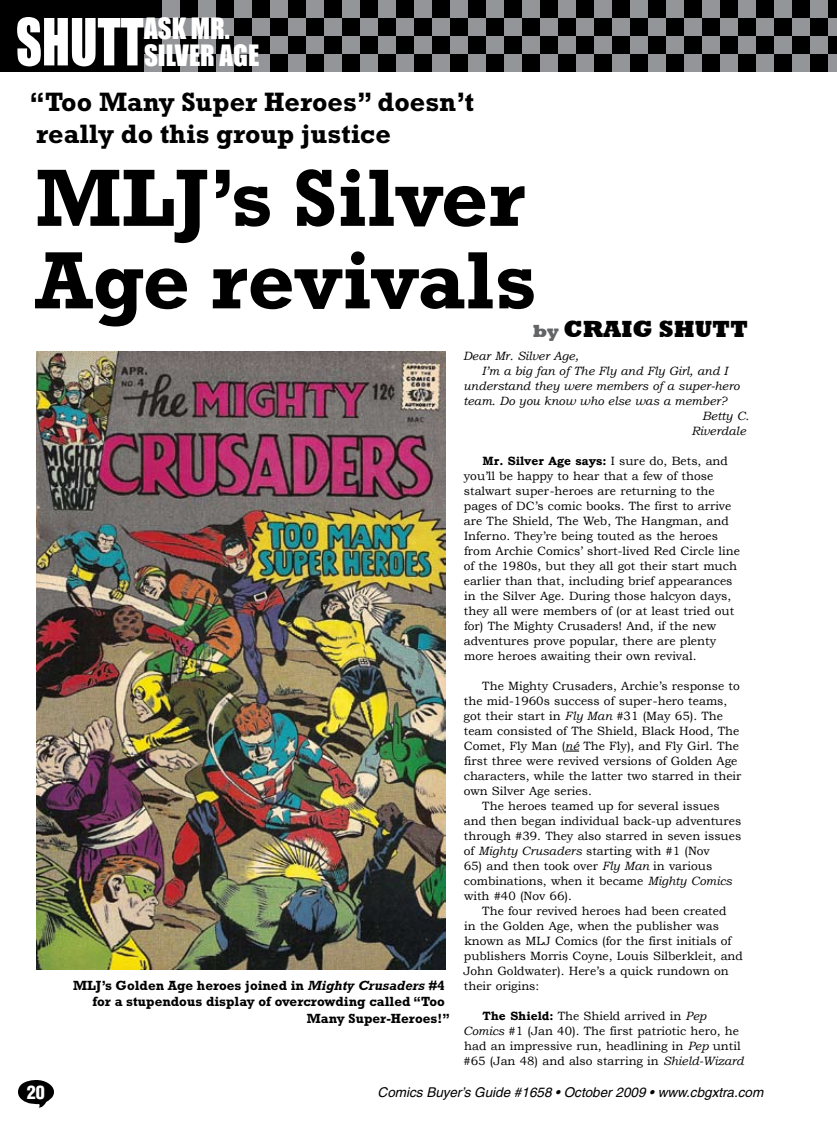
<style>
.page{position:relative;width:837px;height:1134px;background:#fff}
.page>*{position:absolute;margin:0;border:0;box-sizing:border-box;transform-origin:0 0}
.t1{font:700 82.5px/82.5px "Rockwell";color:#000}
.t2{font:60px "Impact";color:#fff;scale:.84 1}
.t3{font:700 27px/32.4px "Rockwell";color:#000}
.t4{font:27px/26.2px "Impact";color:#fff}
.t5{font:800 24px "Rockwell";color:#000}
.t6{font:900 condensed 18px "Helvetica";color:#fff}
.t7{font:700 13.5px "Rockwell";color:#000}
.t8{font:italic 13.5px "Helvetica";color:#000}
.t9{font:12px/15px "Bookman Old Style";color:#000}
.t10{font:italic 12px "Bookman Old Style";color:#000}
.s1{font-size:18px;color:#636466}
.s2{font-style:italic}
.s3{font-weight:700}
</style>
<div class="page">
<div style="left:0;top:0;width:837px;height:72px;background:#939598"></div>
<div style="left:0;top:0;width:144px;height:72px;background:#000"></div>
<svg style="left:18px;top:1080px;width:36px;height:28px"></svg>
<div style="left:792px;top:0;width:18px;height:18px;background:#000"></div>
<div style="left:828px;top:0;width:9px;height:18px;background:#000"></div>
<div style="left:648px;top:0;width:18px;height:18px;background:#000"></div>
<div style="left:684px;top:0;width:18px;height:18px;background:#000"></div>
<div style="left:720px;top:0;width:18px;height:18px;background:#000"></div>
<div style="left:756px;top:0;width:18px;height:18px;background:#000"></div>
<div style="left:576px;top:0;width:18px;height:18px;background:#000"></div>
<div style="left:612px;top:0;width:18px;height:18px;background:#000"></div>
<div style="left:432px;top:0;width:18px;height:18px;background:#000"></div>
<div style="left:468px;top:0;width:18px;height:18px;background:#000"></div>
<div style="left:504px;top:0;width:18px;height:18px;background:#000"></div>
<div style="left:540px;top:0;width:18px;height:18px;background:#000"></div>
<div style="left:360px;top:0;width:18px;height:18px;background:#000"></div>
<div style="left:396px;top:0;width:18px;height:18px;background:#000"></div>
<div style="left:216px;top:0;width:18px;height:18px;background:#000"></div>
<div style="left:252px;top:0;width:18px;height:18px;background:#000"></div>
<div style="left:288px;top:0;width:18px;height:18px;background:#000"></div>
<div style="left:324px;top:0;width:18px;height:18px;background:#000"></div>
<div style="left:144px;top:0;width:18px;height:18px;background:#000"></div>
<div style="left:180px;top:0;width:18px;height:18px;background:#000"></div>
<div style="left:144px;top:36px;width:18px;height:18px;background:#000"></div>
<div style="left:810px;top:18px;width:18px;height:18px;background:#000"></div>
<div style="left:828px;top:36px;width:9px;height:18px;background:#000"></div>
<div style="left:810px;top:54px;width:18px;height:18px;background:#000"></div>
<div style="left:666px;top:18px;width:18px;height:18px;background:#000"></div>
<div style="left:684px;top:36px;width:18px;height:18px;background:#000"></div>
<div style="left:702px;top:18px;width:18px;height:18px;background:#000"></div>
<div style="left:720px;top:36px;width:18px;height:18px;background:#000"></div>
<div style="left:666px;top:54px;width:18px;height:18px;background:#000"></div>
<div style="left:702px;top:54px;width:18px;height:18px;background:#000"></div>
<div style="left:738px;top:18px;width:18px;height:18px;background:#000"></div>
<div style="left:756px;top:36px;width:18px;height:18px;background:#000"></div>
<div style="left:774px;top:18px;width:18px;height:18px;background:#000"></div>
<div style="left:792px;top:36px;width:18px;height:18px;background:#000"></div>
<div style="left:738px;top:54px;width:18px;height:18px;background:#000"></div>
<div style="left:774px;top:54px;width:18px;height:18px;background:#000"></div>
<div style="left:594px;top:18px;width:18px;height:18px;background:#000"></div>
<div style="left:612px;top:36px;width:18px;height:18px;background:#000"></div>
<div style="left:630px;top:18px;width:18px;height:18px;background:#000"></div>
<div style="left:648px;top:36px;width:18px;height:18px;background:#000"></div>
<div style="left:594px;top:54px;width:18px;height:18px;background:#000"></div>
<div style="left:630px;top:54px;width:18px;height:18px;background:#000"></div>
<div style="left:450px;top:18px;width:18px;height:18px;background:#000"></div>
<div style="left:468px;top:36px;width:18px;height:18px;background:#000"></div>
<div style="left:486px;top:18px;width:18px;height:18px;background:#000"></div>
<div style="left:504px;top:36px;width:18px;height:18px;background:#000"></div>
<div style="left:450px;top:54px;width:18px;height:18px;background:#000"></div>
<div style="left:486px;top:54px;width:18px;height:18px;background:#000"></div>
<div style="left:522px;top:18px;width:18px;height:18px;background:#000"></div>
<div style="left:540px;top:36px;width:18px;height:18px;background:#000"></div>
<div style="left:558px;top:18px;width:18px;height:18px;background:#000"></div>
<div style="left:576px;top:36px;width:18px;height:18px;background:#000"></div>
<div style="left:522px;top:54px;width:18px;height:18px;background:#000"></div>
<div style="left:558px;top:54px;width:18px;height:18px;background:#000"></div>
<div style="left:378px;top:18px;width:18px;height:18px;background:#000"></div>
<div style="left:396px;top:36px;width:18px;height:18px;background:#000"></div>
<div style="left:414px;top:18px;width:18px;height:18px;background:#000"></div>
<div style="left:432px;top:36px;width:18px;height:18px;background:#000"></div>
<div style="left:378px;top:54px;width:18px;height:18px;background:#000"></div>
<div style="left:414px;top:54px;width:18px;height:18px;background:#000"></div>
<div style="left:234px;top:18px;width:18px;height:18px;background:#000"></div>
<div style="left:252px;top:36px;width:18px;height:18px;background:#000"></div>
<div style="left:270px;top:18px;width:18px;height:18px;background:#000"></div>
<div style="left:288px;top:36px;width:18px;height:18px;background:#000"></div>
<div style="left:234px;top:54px;width:18px;height:18px;background:#000"></div>
<div style="left:270px;top:54px;width:18px;height:18px;background:#000"></div>
<div style="left:306px;top:18px;width:18px;height:18px;background:#000"></div>
<div style="left:324px;top:36px;width:18px;height:18px;background:#000"></div>
<div style="left:342px;top:18px;width:18px;height:18px;background:#000"></div>
<div style="left:360px;top:36px;width:18px;height:18px;background:#000"></div>
<div style="left:306px;top:54px;width:18px;height:18px;background:#000"></div>
<div style="left:342px;top:54px;width:18px;height:18px;background:#000"></div>
<div style="left:162px;top:18px;width:18px;height:18px;background:#000"></div>
<div style="left:180px;top:36px;width:18px;height:18px;background:#000"></div>
<div style="left:198px;top:18px;width:18px;height:18px;background:#000"></div>
<div style="left:216px;top:36px;width:18px;height:18px;background:#000"></div>
<div style="left:162px;top:54px;width:18px;height:18px;background:#000"></div>
<div style="left:198px;top:54px;width:18px;height:18px;background:#000"></div>
<svg style="left:565px;top:751px;width:14px;height:1px"></svg>
<img style="left:36px;top:351px;width:409px;height:619px">
<h2 class="t2" style="left:16px;top:5px;width:154px">SHUTT</h2>
<h3 class="t4" style="left:144px;top:15px;width:117px">ASK MR.<br>SILVER AGE</h3>
<h3 class="t3" style="left:29px;top:85px;width:446px">“Too Many Super Heroes” doesn’t really do this group justice</h3>
<h1 class="t1" style="left:35px;top:156px;width:503px">MLJ’s Silver<br>Age revivals</h1>
<h3 class="t5" style="left:533px;top:315px;width:216px"><span class="s1">by</span> CRAIG SHUTT</h3>
<h3 class="t6" style="left:27px;top:1081px;width:19px">20</h3>
<p class="t7" style="left:73px;top:977px;width:373px">MLJ’s Golden Age heroes joined in <span class="s2">Mighty Crusaders</span> #4</p>
<p class="t7" style="left:92px;top:994px;width:354px">for a stupendous display of overcrowding called “Too</p>
<p class="t7" style="left:307px;top:1010px;width:145px">Many Super-Heroes!”</p>
<p class="t10" style="left:463px;top:349px;width:117px">Dear Mr. Silver Age,</p>
<p class="t10" style="left:482px;top:364px;width:247px">I’m a big fan of The Fly and Fly Girl, and I</p>
<p class="t10" style="left:464px;top:379px;width:278px">understand they were members of a super-hero</p>
<p class="t10" style="left:463px;top:394px;width:265px">team. Do you know who else was a member?</p>
<p class="t10" style="left:702px;top:409px;width:48px">Betty C.</p>
<p class="t10" style="left:691px;top:424px;width:56px">Riverdale</p>
<p class="t9" style="left:464px;top:453px;width:278px;text-indent:19px"><span class="s3">Mr. Silver Age says:</span> I sure do, Bets, and you’ll be happy to hear that a few of those stalwart super-heroes are returning to the pages of DC’s comic books. The first to arrive are The Shield, The Web, The Hangman, and Inferno. They’re being touted as the heroes from Archie Comics’ short-lived Red Circle line of the 1980s, but they all got their start much earlier than that, including brief appearances in the Silver Age. During those halcyon days, they all were members of (or at least tried out for) The Mighty Crusaders! And, if the new adventures prove popular, there are plenty more heroes awaiting their own revival.</p>
<p class="t9" style="left:482px;top:678px;width:259px">The Mighty Crusaders, Archie’s response to</p>
<p class="t9" style="left:464px;top:693px;width:265px">the mid-1960s success of super-hero teams,</p>
<p class="t9" style="left:464px;top:708px;width:261px">got their start in <span class="s2">Fly Man</span> #31 (May 65). The</p>
<p class="t9" style="left:464px;top:723px;width:277px">team consisted of The Shield, Black Hood, The</p>
<p class="t9" style="left:464px;top:738px;width:277px">Comet, Fly Man (<span class="s2">né</span> The Fly), and Fly Girl. The</p>
<p class="t9" style="left:464px;top:753px;width:275px">first three were revived versions of Golden Age</p>
<p class="t9" style="left:464px;top:768px;width:279px">characters, while the latter two starred in their</p>
<p class="t9" style="left:464px;top:783px;width:130px">own Silver Age series.</p>
<p class="t9" style="left:482px;top:798px;width:239px">The heroes teamed up for several issues</p>
<p class="t9" style="left:464px;top:813px;width:279px">and then began individual back-up adventures</p>
<p class="t9" style="left:464px;top:828px;width:279px">through #39. They also starred in seven issues</p>
<p class="t9" style="left:464px;top:843px;width:248px">of <span class="s2">Mighty Crusaders</span> starting with #1 (Nov</p>
<p class="t9" style="left:464px;top:858px;width:270px">65) and then took over <span class="s2">Fly Man</span> in various combinations, when it became <span class="s2">Mighty Comics </span>with #40 (Nov 66).</p>
<p class="t9" style="left:463px;top:903px;width:281px;text-indent:19px">The four revived heroes had been created<br>in the Golden Age, when the publisher was known as MLJ Comics (for the first initials of publishers Morris Coyne, Louis Silberkleit, and John Goldwater). Here’s a quick rundown on their origins:</p>
<p class="t9" style="left:463px;top:1008px;width:282px;text-indent:19px"><span class="s3">The Shield:</span> The Shield arrived in <span class="s2">Pep Comics</span> #1 (Jan 40). The first patriotic hero, he had an impressive run, headlining in <span class="s2">Pep</span> until #65 (Jan 48) and also starring in <span class="s2">Shield-Wizard</span></p>
<p class="t8" style="left:378px;top:1085px;width:387px">Comics Buyer’s Guide #1658 • October 2009 • www.cbgxtra.com</p>
</div>
